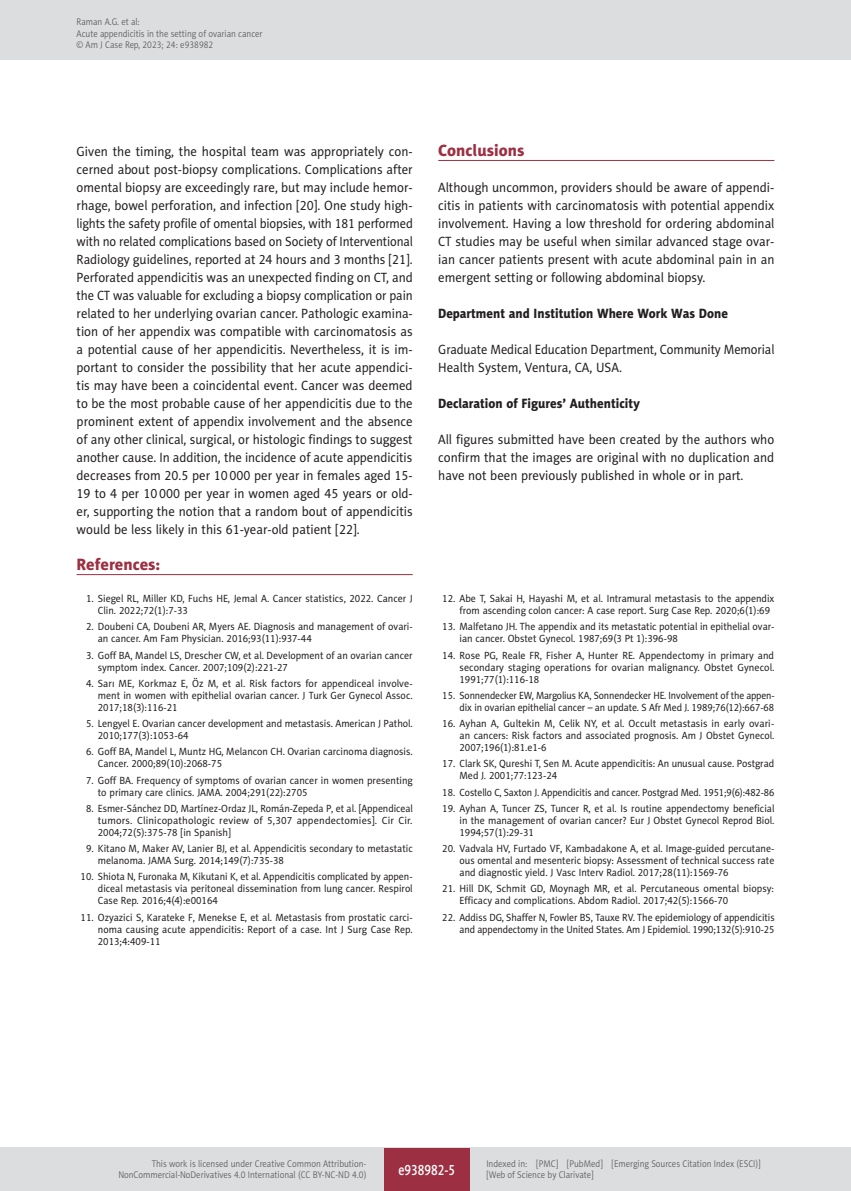
<style>
.page{position:relative;width:851px;height:1191px;background:#fff}
.page>*{position:absolute;margin:0;border:0;box-sizing:border-box;transform-origin:0 0}
.AJCR_Headline_1{font:16.5px "Naomi Sans EFN Heavy";color:#9d2f42}
.AJCR_Referencje_Tytu{font:16.5px "Naomi Sans EFN Heavy";color:#9d2f42}
.t1{font:15px "Naomi Sans EFN Medium";color:#fff;scale:.8 1}
.AJCR_Body{font:13.5px/18px "Naomi Sans EFN";color:#231f20;text-align:justify;scale:.95 1}
.AJCR_Body-2{font:13.5px/18px "Naomi Sans EFN";color:#231f20;scale:.93 1}
.AJCR_Headline_2{font:13.5px "Naomi Sans EFN Heavy";color:#231f20;scale:.95 1}
.AJCR_Referencje_punk{font:10.5px/12px "Naomi Sans EFN";color:#231f20;scale:.95 1}
.AJCR_Referencje_punk-2{font:10.5px/12px "Naomi Sans EFN";color:#231f20;text-align:justify;scale:.96 1}
.AJCR_Referencje_punk-3{font:10.5px/12px "Naomi Sans EFN";color:#231f20;text-align:justify;scale:.94 1}
.AJCR_Referencje_punk-4{font:10.5px/12px "Naomi Sans EFN";color:#231f20;text-align:right;scale:.92 1}
.AJCR_Referencje_punk-5{font:10.5px "Naomi Sans EFN";color:#231f20;scale:.93 1}
.t2{font:9.75px/11.2px "Naomi Sans EFN Light";color:#57585a;scale:.9 1}
</style>
<div class="page">
<hr style="left:438px;top:160px;width:336px;height:1px;background:#9d2f42">
<hr style="left:77px;top:574px;width:335px;height:1px;background:#9d2f42">
<div style="left:0;top:0;width:850px;height:60px;background:#dcdddf"></div>
<div style="left:0;top:1148px;width:850px;height:43px;background:#dcdddf"></div>
<div style="left:384px;top:1147px;width:85px;height:43px;background:#9d2f42"></div>
<p class="t2" style="left:77px;top:16px;width:208px">Raman A.G. et al:<br>Acute appendicitis in the setting of ovarian cancer © Am J Case Rep, 2023; 24: e938982</p>
<p class="AJCR_Body" style="left:77px;top:142px;width:355px">Given the timing, the hospital team was appropriately con&shy;cerned about post-biopsy complications. Complications after omental biopsy are exceedingly rare, but may include hemor&shy;rhage, bowel perforation, and infection [20]. One study high&shy;lights the safety profile of omental biopsies, with 181 performed with no related complications based on Society of Interventional Radiology guidelines, reported at 24 hours and 3 months [21].<br>Perforated appendicitis was an unexpected finding on CT, and the CT was valuable for excluding a biopsy complication or pain related to her underlying ovarian cancer. Pathologic examina&shy;tion of her appendix was compatible with carcinomatosis as a potential cause of her appendicitis. Nevertheless, it is im&shy;portant to consider the possibility that her acute appendici&shy;tis may have been a coincidental event. Cancer was deemed to be the most probable cause of her appendicitis due to the prominent extent of appendix involvement and the absence of any other clinical, surgical, or histologic findings to suggest another cause. In addition, the incidence of acute appendicitis decreases from 20.5 per 10000 per year in females aged 15- 19 to 4 per 10000 per year in women aged 45 years or old&shy;er, supporting the notion that a random bout of appendicitis would be less likely in this 61-year-old patient [22].</p>
<p class="AJCR_Headline_1" style="left:438px;top:140px;width:88px">Conclusions</p>
<p class="AJCR_Body" style="left:438px;top:178px;width:355px">Although uncommon, providers should be aware of appendi&shy;citis in patients with carcinomatosis with potential appendix involvement. Having a low threshold for ordering abdominal CT studies may be useful when similar advanced stage ovar&shy;ian cancer patients present with acute abdominal pain in an emergent setting or following abdominal biopsy.</p>
<p class="AJCR_Headline_2" style="left:438px;top:305px;width:306px">Department and Institution Where Work Was Done</p>
<p class="AJCR_Body-2" style="left:438px;top:340px;width:363px">Graduate Medical Education Department, Community Memorial<br>Health System, Ventura, CA, USA.</p>
<p class="AJCR_Headline_2" style="left:438px;top:395px;width:214px">Declaration of Figures’ Authenticity</p>
<p class="AJCR_Body" style="left:438px;top:430px;width:355px">All figures submitted have been created by the authors who confirm that the images are original with no duplication and have not been previously published in whole or in part.</p>
<p class="AJCR_Referencje_Tytu" style="left:77px;top:554px;width:85px">References:</p>
<p class="AJCR_Referencje_punk" style="left:98px;top:592px;width:333px;text-indent:-12px">1. Siegel RL, Miller KD, Fuchs HE, Jemal A. Cancer statistics, 2022. Cancer J<br>Clin. 2022;72(1):7-33</p>
<p class="AJCR_Referencje_punk" style="left:98px;top:621px;width:333px;text-indent:-12px">2. Doubeni CA, Doubeni AR, Myers AE. Diagnosis and management of ovari&shy;an cancer. Am Fam Physician. 2016;93(11):937-44</p>
<p class="AJCR_Referencje_punk" style="left:98px;top:649px;width:333px;text-indent:-12px">3. Goff BA, Mandel LS, Drescher CW, et al. Development of an ovarian cancer symptom index. Cancer. 2007;109(2):221-27</p>
<p class="AJCR_Referencje_punk-2" style="left:98px;top:677px;width:329px;text-indent:-12px">4. Sarı ME, Korkmaz E, Öz M, et al. Risk factors for appendiceal involve&shy;ment in women with epithelial ovarian cancer. J Turk Ger Gynecol Assoc.<br>2017;18(3):116-21</p>
<p class="AJCR_Referencje_punk" style="left:98px;top:717px;width:333px;text-indent:-12px">5. Lengyel E. Ovarian cancer development and metastasis. American J Pathol.<br>2010;177(3):1053-64</p>
<p class="AJCR_Referencje_punk" style="left:98px;top:746px;width:333px;text-indent:-12px">6. Goff BA, Mandel L, Muntz HG, Melancon CH. Ovarian carcinoma diagnosis.<br>Cancer. 2000;89(10):2068-75</p>
<p class="AJCR_Referencje_punk" style="left:98px;top:774px;width:333px;text-indent:-12px">7. Goff BA. Frequency of symptoms of ovarian cancer in women presenting to primary care clinics. JAMA. 2004;291(22):2705</p>
<p class="AJCR_Referencje_punk-3" style="left:98px;top:802px;width:336px;text-indent:-12px">8. Esmer-Sánchez DD, Martínez-Ordaz JL, Román-Zepeda P, et al. [Appendiceal tumors. Clinicopathologic review of 5,307 appendectomies]. Cir Cir.<br>2004;72(5):375-78 [in Spanish]</p>
<p class="AJCR_Referencje_punk" style="left:98px;top:842px;width:333px;text-indent:-12px">9. Kitano M, Maker AV, Lanier BJ, et al. Appendicitis secondary to metastatic melanoma. JAMA Surg. 2014;149(7):735-38</p>
<p class="AJCR_Referencje_punk-3" style="left:98px;top:871px;width:336px;text-indent:-17px">10. Shiota N, Furonaka M, Kikutani K, et al. Appendicitis complicated by appen&shy;diceal metastasis via peritoneal dissemination from lung cancer. Respirol Case Rep. 2016;4(4):e00164</p>
<p class="AJCR_Referencje_punk" style="left:98px;top:911px;width:333px;text-align:justify;text-indent:-17px">11. Ozyazici S, Karateke F, Menekse E, et al. Metastasis from prostatic carci&shy;noma causing acute appendicitis: Report of a case. Int J Surg Case Rep.<br>2013;4:409-11</p>
<p class="AJCR_Referencje_punk" style="left:459px;top:592px;width:333px;text-indent:-17px">12. Abe T, Sakai H, Hayashi M, et al. Intramural metastasis to the appendix from ascending colon cancer: A case report. Surg Case Rep. 2020;6(1):69</p>
<p class="AJCR_Referencje_punk" style="left:459px;top:621px;width:333px;text-indent:-17px">13. Malfetano JH. The appendix and its metastatic potential in epithelial ovar&shy;ian cancer. Obstet Gynecol. 1987;69(3 Pt 1):396-98</p>
<p class="AJCR_Referencje_punk-2" style="left:459px;top:649px;width:329px;text-indent:-17px">14. Rose PG, Reale FR, Fisher A, Hunter RE. Appendectomy in primary and secondary staging operations for ovarian malignancy. Obstet Gynecol.<br>1991;77(1):116-18</p>
<p class="AJCR_Referencje_punk-4" style="left:442px;top:689px;width:362px">15. Sonnendecker EW, Margolius KA, Sonnendecker HE. Involvement of the appen&shy;dix in ovarian epithelial cancer – an update. S Afr Med J. 1989;76(12):667-68</p>
<p class="AJCR_Referencje_punk-2" style="left:459px;top:717px;width:329px;text-indent:-17px">16. Ayhan A, Gultekin M, Celik NY, et al. Occult metastasis in early ovari&shy;an cancers: Risk factors and associated prognosis. Am J Obstet Gynecol.<br>2007;196(1):81.e1-6</p>
<p class="AJCR_Referencje_punk" style="left:459px;top:758px;width:333px;text-indent:-17px">17. Clark SK, Qureshi T, Sen M. Acute appendicitis: An unusual cause. Postgrad<br>Med J. 2001;77:123-24</p>
<p class="AJCR_Referencje_punk-5" style="left:442px;top:786px;width:358px">18. Costello C, Saxton J. Appendicitis and cancer. Postgrad Med. 1951;9(6):482-86</p>
<p class="AJCR_Referencje_punk" style="left:459px;top:802px;width:333px;text-align:justify;text-indent:-17px">19. Ayhan A, Tuncer ZS, Tuncer R, et al. Is routine appendectomy beneficial in the management of ovarian cancer? Eur J Obstet Gynecol Reprod Biol.<br>1994;57(1):29-31</p>
<p class="AJCR_Referencje_punk" style="left:459px;top:842px;width:333px;text-align:justify;text-indent:-17px">20. Vadvala HV, Furtado VF, Kambadakone A, et al. Image-guided percutane&shy;ous omental and mesenteric biopsy: Assessment of technical success rate and diagnostic yield. J Vasc Interv Radiol. 2017;28(11):1569-76</p>
<p class="AJCR_Referencje_punk-2" style="left:459px;top:883px;width:329px;text-indent:-17px">21. Hill DK, Schmit GD, Moynagh MR, et al. Percutaneous omental biopsy:<br>Efficacy and complications. Abdom Radiol. 2017;42(5):1566-70</p>
<p class="AJCR_Referencje_punk-3" style="left:442px;top:911px;width:355px;text-align:right">22. Addiss DG, Shaffer N, Fowler BS, Tauxe RV. The epidemiology of appendicitis and appendectomy in the United States. Am J Epidemiol. 1990;132(5):910-25</p>
<p class="t2" style="left:118px;top:1158px;width:277px;text-align:right">This work is licensed under Creative Common Attribution-<br>NonCommercial-NoDerivatives 4.0 International (CC BY-NC-ND 4.0)</p>
<p class="t1" style="left:398px;top:1160px;width:72px">e938982-5</p>
<p class="t2" style="left:486px;top:1158px;width:306px">Indexed in: [PMC] [PubMed] [Emerging Sources Citation Index (ESCI)] [Web of Science by Clarivate]</p>
</div>
